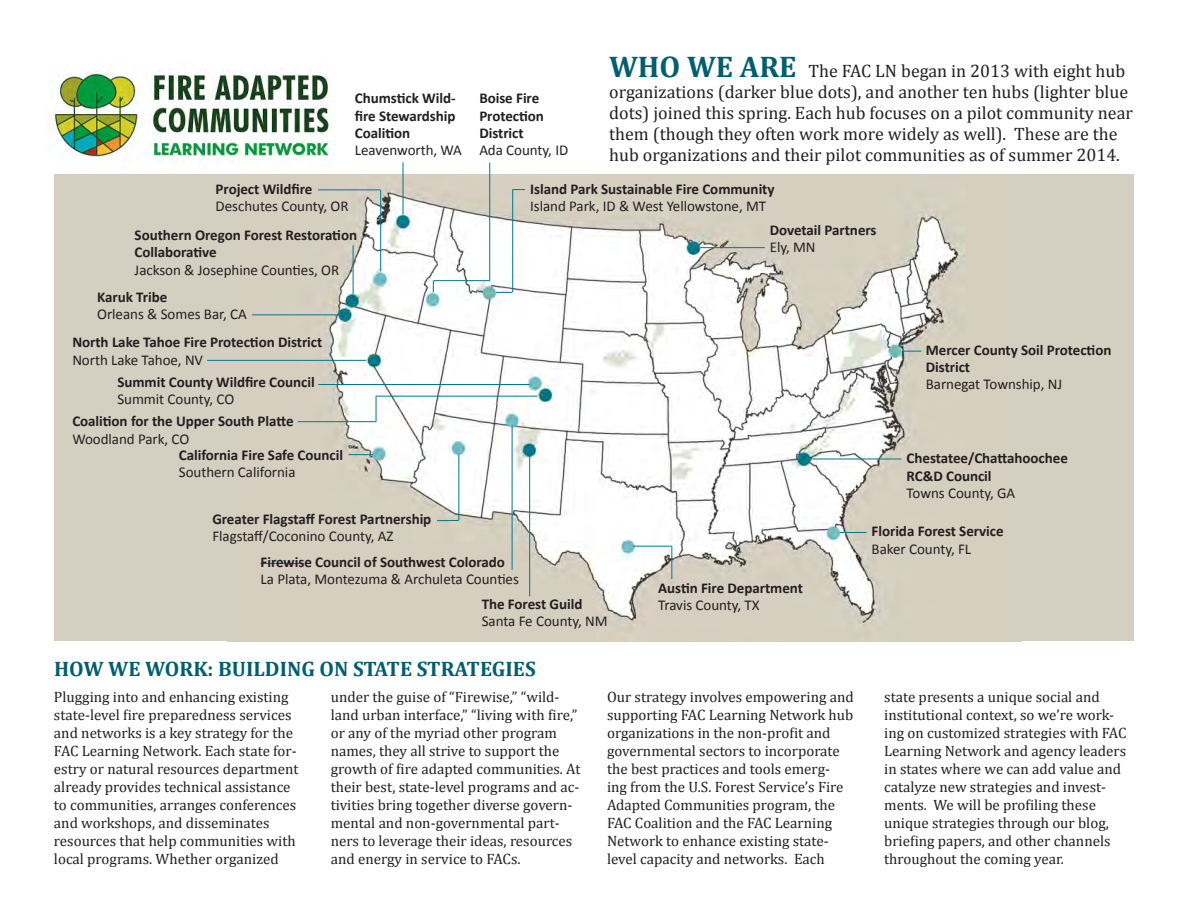
<style>
.page{position:relative;width:1188px;height:918px;background:#fff}
.page>*{position:absolute;margin:0;border:0;box-sizing:border-box;transform-origin:0 0}
.t1{font:700 21px "Cambria";color:#005f6e}
.t2{font:18px/21px "Cambria";color:#231f20}
.t3{font:15px/18px "Cambria";color:#231f20}
.t4{font:700 15px/17.2px "Calibri";letter-spacing:-.005em;color:#231f20}
.t5{font:15px "Calibri";letter-spacing:-.005em;color:#231f20}
.s1{font-weight:700;font-size:30px;color:#005f6e}
</style>
<div class="page">
<img style="left:236px;top:174px;width:773px;height:467px">
<div style="left:1009px;top:174px;width:125px;height:467px;background:#d4cfc1"></div>
<div style="left:54px;top:174px;width:182px;height:467px;background:#d4cfc1"></div>
<hr style="left:529px;top:455px;width:1px;height:141px;background:#00788b">
<svg style="left:437px;top:520px;width:22px;height:1px"></svg>
<hr style="left:459px;top:454px;width:1px;height:66px;background:#00788b">
<hr style="left:298px;top:421px;width:78px;height:1px;background:#00788b">
<hr style="left:353px;top:245px;width:1px;height:49px;background:#00788b">
<hr style="left:433px;top:280px;width:57px;height:1px;background:#00788b">
<hr style="left:261px;top:563px;width:43px;height:1px;background:#00788b">
<svg style="left:348px;top:454px;width:25px;height:1px"></svg>
<hr style="left:403px;top:162px;width:1px;height:53px;background:#00788b">
<hr style="left:318px;top:384px;width:212px;height:1px;background:#00788b">
<hr style="left:489px;top:162px;width:1px;height:119px;background:#00788b">
<hr style="left:633px;top:546px;width:39px;height:1px;background:#00788b">
<hr style="left:318px;top:190px;width:63px;height:1px;background:#00788b">
<hr style="left:512px;top:426px;width:1px;height:144px;background:#00788b">
<hr style="left:672px;top:546px;width:1px;height:33px;background:#00788b">
<img style="left:53px;top:71px;width:283px;height:91px">
<svg style="left:840px;top:532px;width:27px;height:1px"></svg>
<hr style="left:813px;top:459px;width:89px;height:1px;background:#00788b">
<svg style="left:903px;top:351px;width:18px;height:1px"></svg>
<hr style="left:700px;top:247px;width:65px;height:1px;background:#00788b">
<svg style="left:496px;top:292px;width:16px;height:1px"></svg>
<hr style="left:512px;top:190px;width:1px;height:102px;background:#00788b">
<hr style="left:376px;top:396px;width:161px;height:1px;background:#00788b">
<svg style="left:376px;top:396px;width:1px;height:26px"></svg>
<hr style="left:207px;top:360px;width:159px;height:1px;background:#00788b">
<hr style="left:252px;top:315px;width:87px;height:1px;background:#00788b">
<hr style="left:380px;top:190px;width:1px;height:81px;background:#00788b">
<svg style="left:513px;top:189px;width:12px;height:1px"></svg>
<p class="t4" style="left:355px;top:90px;width:102px">Chumstick Wild&shy;fire Stewardship</p>
<p class="t4" style="left:355px;top:124px;width:57px">Coalition</p>
<p class="t5" style="left:355px;top:141px;width:109px">Leavenworth, WA</p>
<p class="t4" style="left:216px;top:180px;width:98px">Project Wildfire</p>
<p class="t5" style="left:216px;top:196px;width:134px">Deschutes County, OR</p>
<p class="t4" style="left:135px;top:226px;width:224px">Southern Oregon Forest Restoration<br>Collaborative</p>
<p class="t5" style="left:135px;top:260px;width:206px">Jackson &amp; Josephine Counties, OR</p>
<p class="t4" style="left:97px;top:288px;width:72px">Karuk Tribe</p>
<p class="t5" style="left:97px;top:304px;width:151px">Orleans &amp; Somes Bar, CA</p>
<p class="t4" style="left:72px;top:334px;width:252px">North Lake Tahoe Fire Protection District</p>
<p class="t5" style="left:72px;top:350px;width:132px">North Lake Tahoe, NV</p>
<p class="t4" style="left:117px;top:373px;width:199px">Summit County Wildfire Council</p>
<p class="t5" style="left:117px;top:390px;width:119px">Summit County, CO</p>
<p class="t4" style="left:72px;top:413px;width:223px">Coalition for the Upper South Platte</p>
<p class="t5" style="left:72px;top:429px;width:119px">Woodland Park, CO</p>
<p class="t4" style="left:479px;top:90px;width:61px">Boise Fire</p>
<p class="t4" style="left:479px;top:107px;width:66px">Protection</p>
<p class="t4" style="left:479px;top:124px;width:46px">District</p>
<p class="t5" style="left:479px;top:141px;width:90px">Ada County, ID</p>
<p class="t2" style="left:609px;top:60px;width:525px"><span class="s1">WHO WE ARE</span> The FAC LN began in 2013 with eight hub organizations (darker blue dots), and another ten hubs (lighter blue dots) joined this spring. Each hub focuses on a pilot community near them (though they often work more widely as well). These are the hub organizations and their pilot communities as of summer 2014.</p>
<p class="t4" style="left:530px;top:180px;width:246px">Island Park Sustainable Fire Community</p>
<p class="t5" style="left:530px;top:196px;width:238px">Island Park, ID &amp; West Yellowstone, MT</p>
<p class="t4" style="left:770px;top:221px;width:108px">Dovetail Partners</p>
<p class="t5" style="left:770px;top:238px;width:47px">Ely, MN</p>
<p class="t4" style="left:926px;top:341px;width:187px">Mercer County Soil Protection</p>
<p class="t4" style="left:926px;top:358px;width:46px">District</p>
<p class="t5" style="left:926px;top:375px;width:138px">Barnegat Township, NJ</p>
<p class="t4" style="left:179px;top:446px;width:166px">California Fire Safe Council</p>
<p class="t5" style="left:179px;top:463px;width:118px">Southern California</p>
<p class="t4" style="left:212px;top:511px;width:221px">Greater Flagstaff Forest Partnership</p>
<p class="t5" style="left:212px;top:527px;width:183px">Flagstaff/Coconino County, AZ</p>
<p class="t4" style="left:261px;top:554px;width:246px">Firewise Council of Southwest Colorado</p>
<p class="t5" style="left:261px;top:570px;width:260px">La Plata, Montezuma &amp; Archuleta Counties</p>
<p class="t4" style="left:482px;top:596px;width:102px">The Forest Guild</p>
<p class="t5" style="left:482px;top:612px;width:127px">Santa Fe County, NM</p>
<p class="t1" style="left:54px;top:654px;width:483px">HOW WE WORK: BUILDING ON STATE STRATEGIES</p>
<p class="t4" style="left:658px;top:579px;width:146px">Austin Fire Department</p>
<p class="t5" style="left:658px;top:596px;width:103px">Travis County, TX</p>
<p class="t4" style="left:907px;top:450px;width:163px">Chestatee/Chattahoochee</p>
<p class="t4" style="left:907px;top:467px;width:86px">RC&amp;D Council</p>
<p class="t5" style="left:907px;top:484px;width:110px">Towns County, GA</p>
<p class="t4" style="left:872px;top:523px;width:134px">Florida Forest Service</p>
<p class="t5" style="left:872px;top:539px;width:101px">Baker County, FL</p>
<p class="t3" style="left:54px;top:688px;width:246px">Plugging into and enhancing existing state-level fire preparedness services and networks is a key strategy for the FAC Learning Network. Each state for&shy;estry or natural resources department already provides technical assistance to communities, arranges conferences and workshops, and disseminates resources that help communities with local programs. Whether organized</p>
<p class="t3" style="left:331px;top:688px;width:251px">under the guise of “Firewise,” “wild&shy;land urban interface,” “living with fire,” or any of the myriad other program names, they all strive to support the growth of fire adapted communities. At their best, state-level programs and ac&shy;tivities bring together diverse govern&shy;mental and non-governmental part&shy;ners to leverage their ideas, resources and energy in service to FACs.</p>
<p class="t3" style="left:607px;top:688px;width:248px">Our strategy involves empowering and supporting FAC Learning Network hub organizations in the non-profit and governmental sectors to incorporate the best practices and tools emerg&shy;ing from the U.S. Forest Service’s Fire Adapted Communities program, the FAC Coalition and the FAC Learning Network to enhance existing state&shy;level capacity and networks. Each</p>
<p class="t3" style="left:884px;top:688px;width:244px">state presents a unique social and institutional context, so we’re work&shy;ing on customized strategies with FAC Learning Network and agency leaders in states where we can add value and catalyze new strategies and invest&shy;ments. We will be profiling these unique strategies through our blog, briefing papers, and other channels throughout the coming year.</p>
</div>
